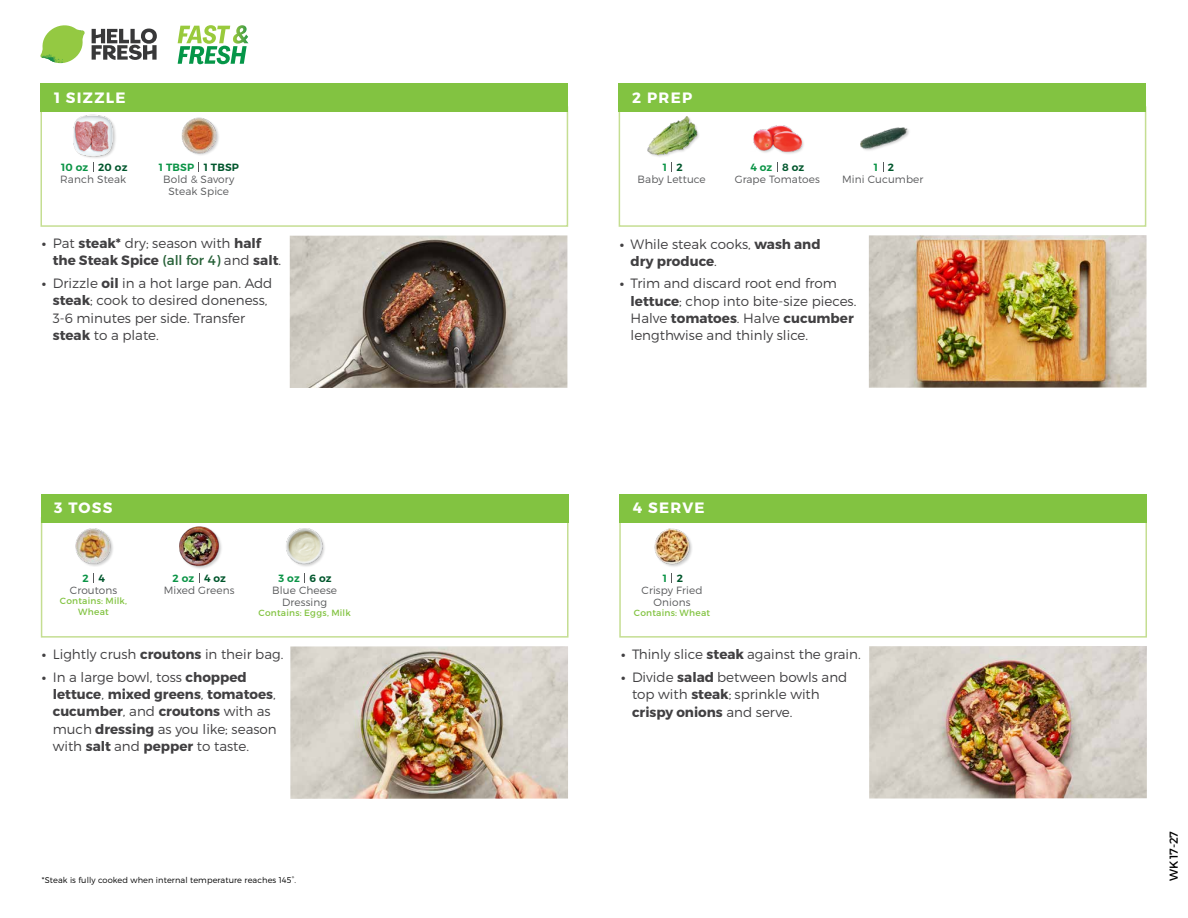
<style>
.page{position:relative;width:1188px;height:918px;background:#fff}
.page>*{position:absolute;margin:0;border:0;box-sizing:border-box;transform-origin:0 0}
.t1{font:700 15px "Montserrat";letter-spacing:.085em;color:#fff}
.t2{font:300 13.5px/17.2px "Montserrat";color:#414042}
.t3{font:700 13.5px/17.2px "Montserrat";color:#414042}
.t4{font:11.55px "Montserrat";color:#000}
.t5{font:300 10.5px/12px "Montserrat";letter-spacing:.01em;color:#58595b;text-align:center}
.t6{font:600 10.5px "Montserrat";letter-spacing:.02em;color:#0b9446}
.t7{font:600 10.5px "Montserrat";letter-spacing:.02em;color:#00562c}
.t8{font:9px/10.5px "Montserrat";letter-spacing:.025em;color:#82c341;text-align:center}
.t9{font:300 8.25px "Montserrat";letter-spacing:.01em;color:#000}
.s1{color:#00562c}
.s2{font-weight:300}
.s3{font-weight:400;color:#266037}
.s4{font-weight:700}
</style>
<div class="page">
<img style="left:647px;top:116px;width:52px;height:41px">
<img style="left:181px;top:117px;width:38px;height:38px">
<div style="left:73px;top:115px;width:44px;height:44px;background:#000;opacity:.2"></div>
<img style="left:73px;top:114px;width:44px;height:43px">
<img style="left:860px;top:127px;width:49px;height:24px">
<img style="left:753px;top:125px;width:51px;height:29px">
<img style="left:75px;top:528px;width:38px;height:38px">
<div style="left:179px;top:526px;width:44px;height:44px;background:#000;opacity:.2"></div>
<img style="left:179px;top:526px;width:44px;height:42px">
<img style="left:286px;top:528px;width:39px;height:39px">
<img style="left:654px;top:528px;width:38px;height:39px">
<svg style="left:92px;top:28px;width:65px;height:32px"></svg>
<svg style="left:43px;top:25px;width:40px;height:25px"></svg>
<img style="left:64px;top:25px;width:21px;height:17px">
<img style="left:43px;top:40px;width:38px;height:7px">
<img style="left:40px;top:42px;width:39px;height:21px">
<img style="left:63px;top:47px;width:18px;height:16px">
<svg style="left:178px;top:25px;width:70px;height:39px"></svg>
<div style="left:619px;top:106px;width:527px;height:121px;border:2px solid #c5de92"></div>
<div style="left:40px;top:106px;width:528px;height:121px;border:2px solid #c5de92"></div>
<img style="left:869px;top:235px;width:278px;height:153px">
<div style="left:619px;top:83px;width:527px;height:28px;background:#82c341"></div>
<img style="left:290px;top:235px;width:277px;height:153px">
<div style="left:40px;top:83px;width:528px;height:28px;background:#82c341"></div>
<div style="left:619px;top:517px;width:528px;height:121px;border:2px solid #c5de92"></div>
<div style="left:41px;top:517px;width:528px;height:121px;border:2px solid #c5de92"></div>
<img style="left:869px;top:646px;width:278px;height:153px">
<div style="left:619px;top:494px;width:528px;height:28px;background:#82c341"></div>
<img style="left:290px;top:646px;width:278px;height:153px">
<div style="left:41px;top:494px;width:528px;height:28px;background:#82c341"></div>
<p class="t1" style="left:54px;top:88px;width:73px">1 SIZZLE</p>
<p class="t6" style="left:61px;top:161px;width:68px">10 oz <span class="s1">20 oz</span></p>
<p class="t1" style="left:632px;top:88px;width:61px">2 PREP</p>
<p class="t6" style="left:159px;top:161px;width:37px">1 TBSP</p>
<p class="t6" style="left:874px;top:161px;width:6px">1</p>
<p class="t7" style="left:204px;top:161px;width:37px">1 TBSP</p>
<p class="t7" style="left:677px;top:161px;width:8px">2</p>
<p class="t7" style="left:888px;top:161px;width:8px">2</p>
<p class="t7" style="left:782px;top:161px;width:24px">8 oz</p>
<p class="t6" style="left:663px;top:161px;width:6px">1</p>
<p class="t6" style="left:750px;top:161px;width:24px">4 oz</p>
<p class="t5" style="left:163px;top:173px;width:73px">Bold &amp; Savory<br>Steak Spice</p>
<p class="t5" style="left:638px;top:173px;width:70px">Baby Lettuce</p>
<p class="t5" style="left:842px;top:173px;width:83px">Mini Cucumber</p>
<p class="t5" style="left:60px;top:173px;width:67px">Ranch Steak</p>
<p class="t5" style="left:735px;top:173px;width:87px">Grape Tomatoes</p>
<p class="t3" style="left:53px;top:235px;width:230px;text-indent:-11px">• <span class="s2">Pat</span> steak* <span class="s2">dry; season with</span> half the Steak Spice <span class="s3">(all for 4)</span> <span class="s2">and</span> salt<span class="s2">.</span></p>
<p class="t2" style="left:53px;top:274px;width:221px;text-indent:-11px"><span class="s4">•</span> Drizzle <span class="s4">oil</span> in a hot large pan. Add <span class="s4">steak</span>; cook to desired doneness,<br>3-6 minutes per side. Transfer <span class="s4">steak</span> to a plate.</p>
<p class="t1" style="left:54px;top:499px;width:60px">3 TOSS</p>
<p class="t3" style="left:631px;top:235px;width:192px;text-indent:-11px">• <span class="s2">While steak cooks,</span> wash and dry produce<span class="s2">.</span></p>
<p class="t2" style="left:631px;top:275px;width:227px;text-indent:-11px"><span class="s4">•</span> Trim and discard root end from <span class="s4">lettuce</span>; chop into bite-size pieces.<br>Halve <span class="s4">tomatoes</span>. Halve <span class="s4">cucumber </span>lengthwise and thinly slice.</p>
<p class="t1" style="left:633px;top:499px;width:73px">4 SERVE</p>
<p class="t6" style="left:82px;top:571px;width:8px">2</p>
<p class="t6" style="left:172px;top:571px;width:23px">2 oz</p>
<p class="t7" style="left:98px;top:571px;width:8px">4</p>
<p class="t7" style="left:204px;top:571px;width:24px">4 oz</p>
<p class="t7" style="left:677px;top:571px;width:8px">2</p>
<p class="t7" style="left:310px;top:571px;width:24px">6 oz</p>
<p class="t6" style="left:663px;top:571px;width:6px">1</p>
<p class="t6" style="left:278px;top:571px;width:23px">3 oz</p>
<p class="t5" style="left:70px;top:584px;width:49px">Croutons</p>
<p class="t8" style="left:60px;top:596px;width:69px">Contains: Milk,<br>Wheat</p>
<p class="t5" style="left:164px;top:584px;width:72px">Mixed Greens</p>
<p class="t5" style="left:642px;top:584px;width:62px">Crispy Fried<br>Onions</p>
<p class="t8" style="left:634px;top:608px;width:78px">Contains: Wheat</p>
<p class="t5" style="left:272px;top:584px;width:66px">Blue Cheese<br>Dressing</p>
<p class="t8" style="left:259px;top:608px;width:94px">Contains: Eggs, Milk</p>
<p class="t2" style="left:42px;top:646px;width:243px"><span class="s4">•</span> Lightly crush <span class="s4">croutons</span> in their bag.</p>
<p class="t3" style="left:53px;top:669px;width:226px;text-indent:-11px">• <span class="s2">In a large bowl, toss</span> chopped lettuce<span class="s2">,</span> mixed greens<span class="s2">,</span> tomatoes<span class="s2">, </span>cucumber<span class="s2">, and</span> croutons <span class="s2">with as much</span> dressing <span class="s2">as you like; season with</span> salt <span class="s2">and</span> pepper <span class="s2">to taste.</span></p>
<p class="t9" style="left:42px;top:875px;width:256px">*Steak is fully cooked when internal temperature reaches 145°.</p>
<p class="t2" style="left:621px;top:646px;width:241px"><span class="s4">•</span> Thinly slice <span class="s4">steak</span> against the grain.</p>
<p class="t2" style="left:632px;top:668px;width:217px;text-indent:-11px"><span class="s4">•</span> Divide <span class="s4">salad</span> between bowls and top with <span class="s4">steak</span>; sprinkle with <span class="s4">crispy onions</span> and serve.</p>
<p class="t4" style="left:1167px;top:881px;width:51px;rotate:-90deg">WK 17-27</p>
</div>
